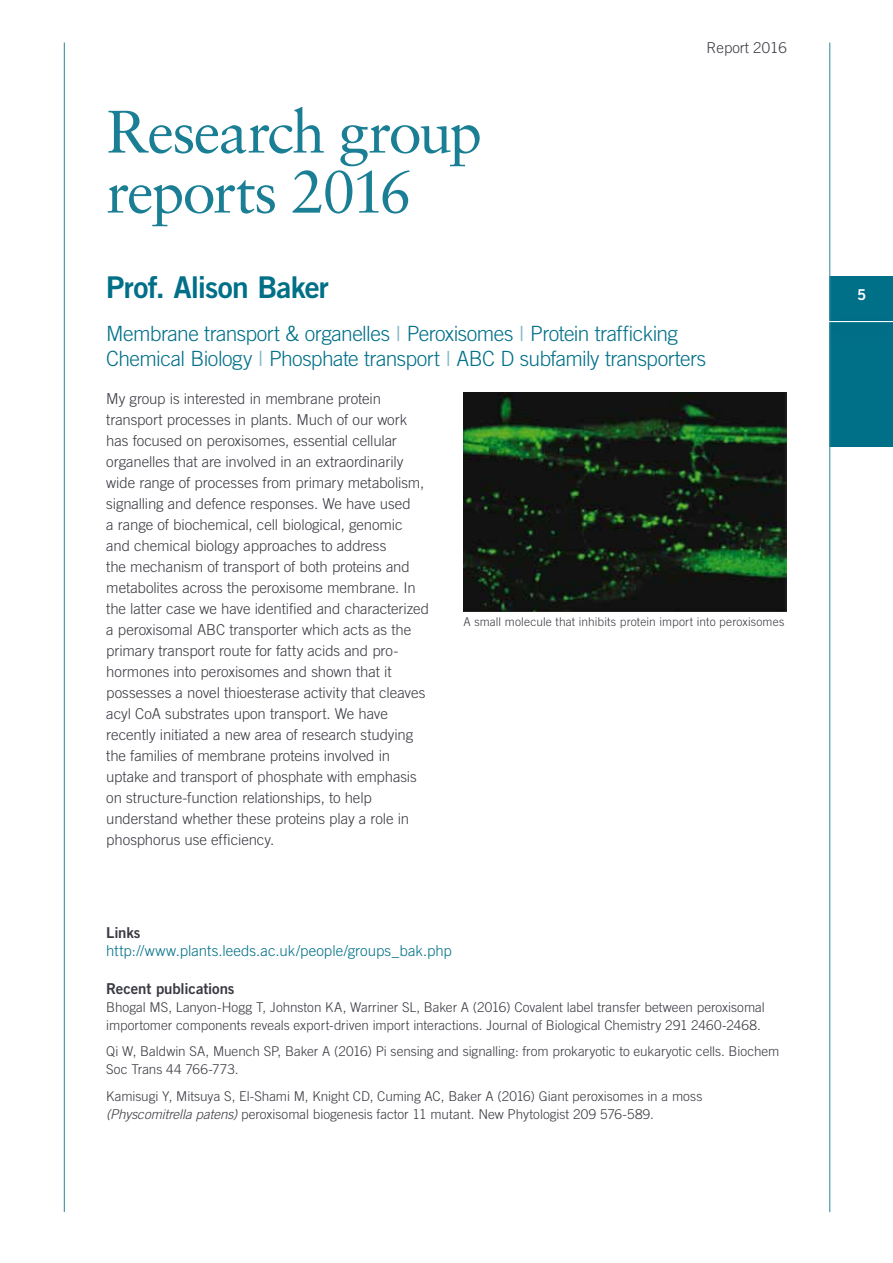
<style>
.page{position:relative;width:893px;height:1263px;background:#fff}
.page>*{position:absolute;margin:0;border:0;box-sizing:border-box;transform-origin:0 0}
.t1{font:60px/60px "Sabon";letter-spacing:-.04em;color:#1a7e94}
.t2{font:30px "Trade Gothic LT Std Bd 2";letter-spacing:-.025em;color:#007088}
.t3{font:300 21px/25.5px "Trade Gothic LT Std";letter-spacing:-.025em;color:#007088}
.t4{font:300 15px/21px "Trade Gothic LT Std";letter-spacing:-.005em;color:#3a3b43}
.t5{font:300 15px "Trade Gothic LT Std";letter-spacing:.005em;color:#007088}
.t6{font:15px "Trade Gothic LT Std Bd 2";letter-spacing:-.01em;color:#3a3b43}
.t7{font:15px "Trade Gothic LT Std Bd 2";color:#fff}
.t8{font:300 13.5px/18px "Trade Gothic LT Std";color:#3a3b43}
.t9{font:300 12px "Trade Gothic LT Std";letter-spacing:.01em;color:#3a3b43}
.s1{color:#80b7c3}
.s2{font-style:italic}
</style>
<div class="page">
<div style="left:830px;top:276px;width:63px;height:170px;background:#007088"></div>
<hr style="left:64px;top:43px;width:1px;height:1169px;background:#4094a6">
<hr style="left:829px;top:43px;width:1px;height:1169px;background:#4094a6">
<div style="left:814px;top:308px;width:79px;height:39px;background:#002e54;opacity:.45"></div>
<hr style="left:823px;top:321px;width:70px;height:1px;background:#fff">
<img style="left:463px;top:393px;width:324px;height:218px">
<h1 class="t1" style="left:106px;top:101px;width:377px">Research group reports 2016</h1>
<p class="t4" style="left:707px;top:37px;width:82px">Report 2016</p>
<h2 class="t2" style="left:106px;top:269px;width:224px">Prof. Alison Baker</h2>
<h3 class="t3" style="left:106px;top:320px;width:601px">Membrane transport &amp; organelles <span class="s1">I</span> Peroxisomes <span class="s1">I</span> Protein trafficking<br>Chemical Biology <span class="s1">I</span> Phosphate transport <span class="s1">I</span> ABC D subfamily transporters</h3>
<p class="t4" style="left:106px;top:388px;width:324px">My group is interested in membrane protein transport processes in plants. Much of our work has focused on peroxisomes, essential cellular organelles that are involved in an extraordinarily wide range of processes from primary metabolism, signalling and defence responses. We have used<br>a range of biochemical, cell biological, genomic and chemical biology approaches to address<br>the mechanism of transport of both proteins and metabolites across the peroxisome membrane. In the latter case we have identified and characterized a peroxisomal ABC transporter which acts as the primary transport route for fatty acids and pro&shy;hormones into peroxisomes and shown that it possesses a novel thioesterase activity that cleaves acyl CoA substrates upon transport. We have recently initiated a new area of research studying the families of membrane proteins involved in uptake and transport of phosphate with emphasis on structure-function relationships, to help understand whether these proteins play a role in phosphorus use efficiency.</p>
<p class="t9" style="left:463px;top:615px;width:322px">A small molecule that inhibits protein import into peroxisomes</p>
<p class="t6" style="left:106px;top:923px;width:36px">Links</p>
<p class="t5" style="left:106px;top:942px;width:347px">http://www.plants.leeds.ac.uk/people/groups_bak.php</p>
<p class="t6" style="left:106px;top:979px;width:130px">Recent publications</p>
<p class="t8" style="left:106px;top:998px;width:660px">Bhogal MS, Lanyon-Hogg T, Johnston KA, Warriner SL, Baker A (2016) Covalent label transfer between peroxisomal importomer components reveals export-driven import interactions. Journal of Biological Chemistry 291 2460-2468.</p>
<p class="t8" style="left:106px;top:1042px;width:675px">Qi W, Baldwin SA, Muench SP, Baker A (2016) Pi sensing and signalling: from prokaryotic to eukaryotic cells. Biochem<br>Soc Trans 44 766-773.</p>
<p class="t8" style="left:106px;top:1087px;width:597px">Kamisugi Y, Mitsuya S, El-Shami M, Knight CD, Cuming AC, Baker A (2016) Giant peroxisomes in a moss <span class="s2">(Physcomitrella patens)</span> peroxisomal biogenesis factor 11 mutant. New Phytologist 209 576-589.</p>
<p class="t7" style="left:857px;top:285px;width:11px">5</p>
</div>
